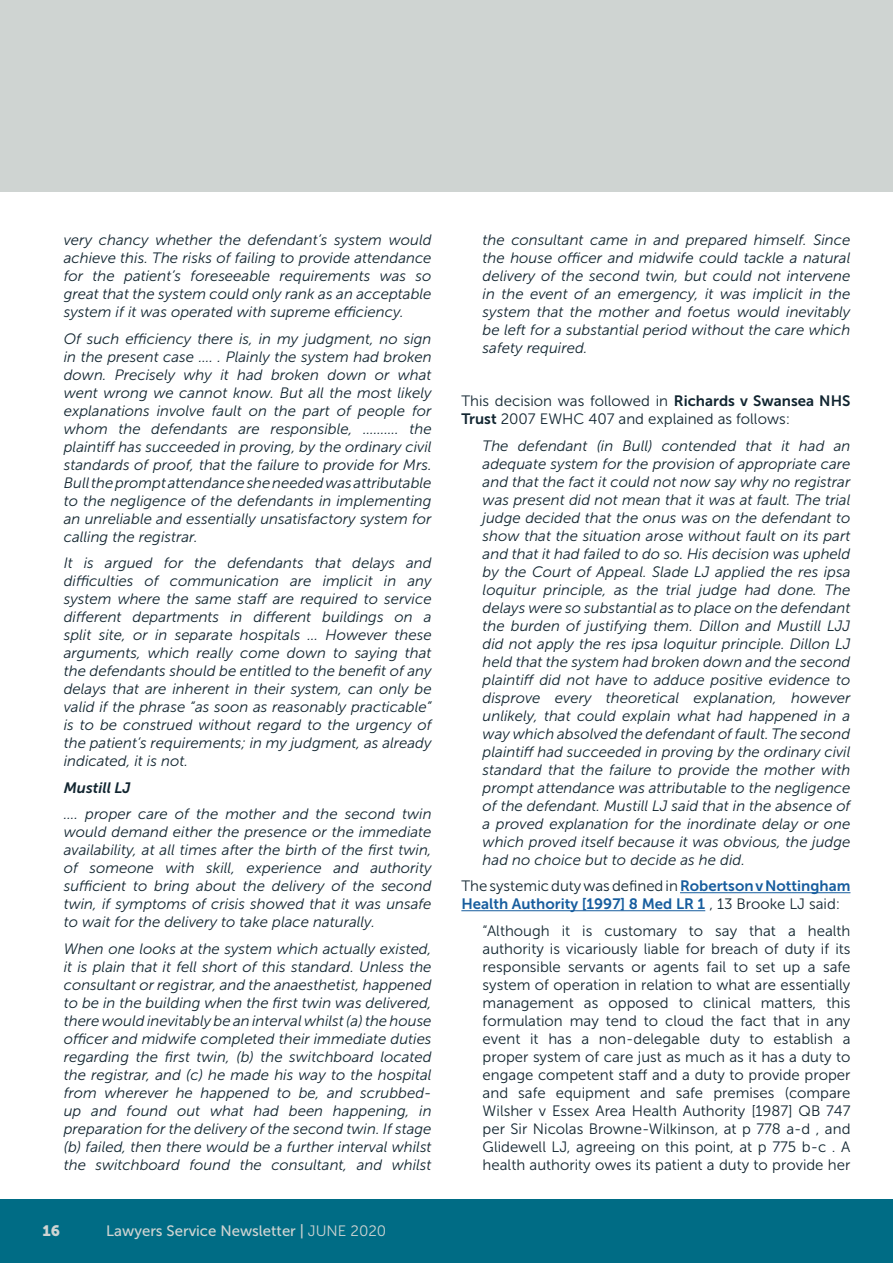
<style>
.page{position:relative;width:893px;height:1263px;background:#fff}
.page>*{position:absolute;margin:0;border:0;box-sizing:border-box;transform-origin:0 0}
.t1{font:italic 15px/18px "Museo Sans 300";color:#112530;text-align:justify}
.t2{font:15px/18px "Museo Sans 300";color:#112530}
.t3{font:15px/18px "Museo Sans 700";color:#175d9e}
.t4{font:15px "Museo Sans 500";color:#cfd4d2}
.t5{font:italic 15px "Museo Sans 700";color:#112530}
.t6{font:15px "Museo Sans 900";color:#cfd4d2}
.s1{font-family:"Museo Sans 300"}
.s2{font-family:"Museo Sans 700"}
.s3{font-family:"Museo Sans 300";color:#112530}
</style>
<div class="page">
<div style="left:0;top:1199px;width:892px;height:64px;background:#006c85"></div>
<div style="left:0;top:0;width:892px;height:191px;background:#cfd4d2"></div>
<hr style="left:680px;top:892px;width:170px;height:1px;background:#175d9e">
<hr style="left:461px;top:910px;width:244px;height:1px;background:#175d9e">
<p class="t1" style="left:64px;top:231px;width:369px">very chancy whether the defendant’s system would achieve this. The risks of failing to provide attendance for the patient’s foreseeable requirements was so great that the system could only rank as an acceptable system if it was operated with supreme efficiency.</p>
<p class="t1" style="left:64px;top:330px;width:369px">Of such efficiency there is, in my judgment, no sign in the present case …. . Plainly the system had broken down. Precisely why it had broken down or what went wrong we cannot know. But all the most likely explanations involve fault on the part of people for whom the defendants are responsible, ………. the plaintiff has succeeded in proving, by the ordinary civil standards of proof, that the failure to provide for Mrs.<br>Bull the prompt attendance she needed was attributable to the negligence of the defendants in implementing an unreliable and essentially unsatisfactory system for calling the registrar.</p>
<p class="t1" style="left:64px;top:554px;width:369px">It is argued for the defendants that delays and difficulties of communication are implicit in any system where the same staff are required to service different departments in different buildings on a split site, or in separate hospitals … However these arguments, which really come down to saying that the defendants should be entitled to the benefit of any delays that are inherent in their system, can only be valid if the phrase “as soon as reasonably practicable” is to be construed without regard to the urgency of the patient’s requirements; in my judgment, as already indicated, it is not.</p>
<p class="t5" style="left:64px;top:779px;width:68px">Mustill LJ</p>
<p class="t1" style="left:64px;top:805px;width:369px">…. proper care of the mother and the second twin would demand either the presence or the immediate availability, at all times after the birth of the first twin, of someone with skill, experience and authority sufficient to bring about the delivery of the second twin, if symptoms of crisis showed that it was unsafe to wait for the delivery to take place naturally.</p>
<p class="t1" style="left:64px;top:940px;width:369px;text-align:left">When one looks at the system which actually existed, it is plain that it fell short of this standard. Unless the consultant or registrar, and the anaesthetist, happened to be in the building when the first twin was delivered, there would inevitably be an interval whilst (a) the house officer and midwife completed their immediate duties regarding the first twin, (b) the switchboard located the registrar, and (c) he made his way to the hospital from wherever he happened to be, and scrubbed&shy;up and found out what had been happening, in preparation for the delivery of the second twin. If stage (b) failed, then there would be a further interval whilst the switchboard found the consultant, and whilst</p>
<p class="t6" style="left:43px;top:1222px;width:19px">16</p>
<p class="t4" style="left:106px;top:1222px;width:281px">Lawyers Service Newsletter | <span class="s1">JUNE 2020</span></p>
<p class="t1" style="left:483px;top:231px;width:369px">the consultant came in and prepared himself. Since the house officer and midwife could tackle a natural delivery of the second twin, but could not intervene in the event of an emergency, it was implicit in the system that the mother and foetus would inevitably be left for a substantial period without the care which safety required.</p>
<p class="t2" style="left:461px;top:392px;width:391px">This decision was followed in <span class="s2">Richards v Swansea NHS<br>Trust</span> 2007 EWHC 407 and explained as follows:</p>
<p class="t1" style="left:483px;top:437px;width:369px">The defendant (in Bull) contended that it had an adequate system for the provision of appropriate care and that the fact it could not now say why no registrar was present did not mean that it was at fault. The trial judge decided that the onus was on the defendant to show that the situation arose without fault on its part and that it had failed to do so. His decision was upheld by the Court of Appeal. Slade LJ applied the res ipsa loquitur principle, as the trial judge had done. The delays were so substantial as to place on the defendant the burden of justifying them. Dillon and Mustill LJJ did not apply the res ipsa loquitur principle. Dillon LJ held that the system had broken down and the second plaintiff did not have to adduce positive evidence to disprove every theoretical explanation, however unlikely, that could explain what had happened in a way which absolved the defendant of fault. The second plaintiff had succeeded in proving by the ordinary civil standard that the failure to provide the mother with prompt attendance was attributable to the negligence of the defendant. Mustill LJ said that in the absence of a proved explanation for the inordinate delay or one which proved itself because it was obvious, the judge had no choice but to decide as he did.</p>
<p class="t3" style="left:461px;top:877px;width:391px"><span class="s3">The systemic duty was defined in</span> Robertson v Nottingham<br>Health Authority [1997] 8 Med LR 1 <span class="s3">, 13 Brooke LJ said:</span></p>
<p class="t2" style="left:483px;top:922px;width:369px;text-align:justify">“Although it is customary to say that a health authority is vicariously liable for breach of duty if its responsible servants or agents fail to set up a safe system of operation in relation to what are essentially management as opposed to clinical matters, this formulation may tend to cloud the fact that in any event it has a non-delegable duty to establish a proper system of care just as much as it has a duty to engage competent staff and a duty to provide proper and safe equipment and safe premises (compare Wilsher v Essex Area Health Authority [1987] QB 747 per Sir Nicolas Browne-Wilkinson, at p 778 a-d , and Glidewell LJ, agreeing on this point, at p 775 b-c . A health authority owes its patient a duty to provide her</p>
</div>
